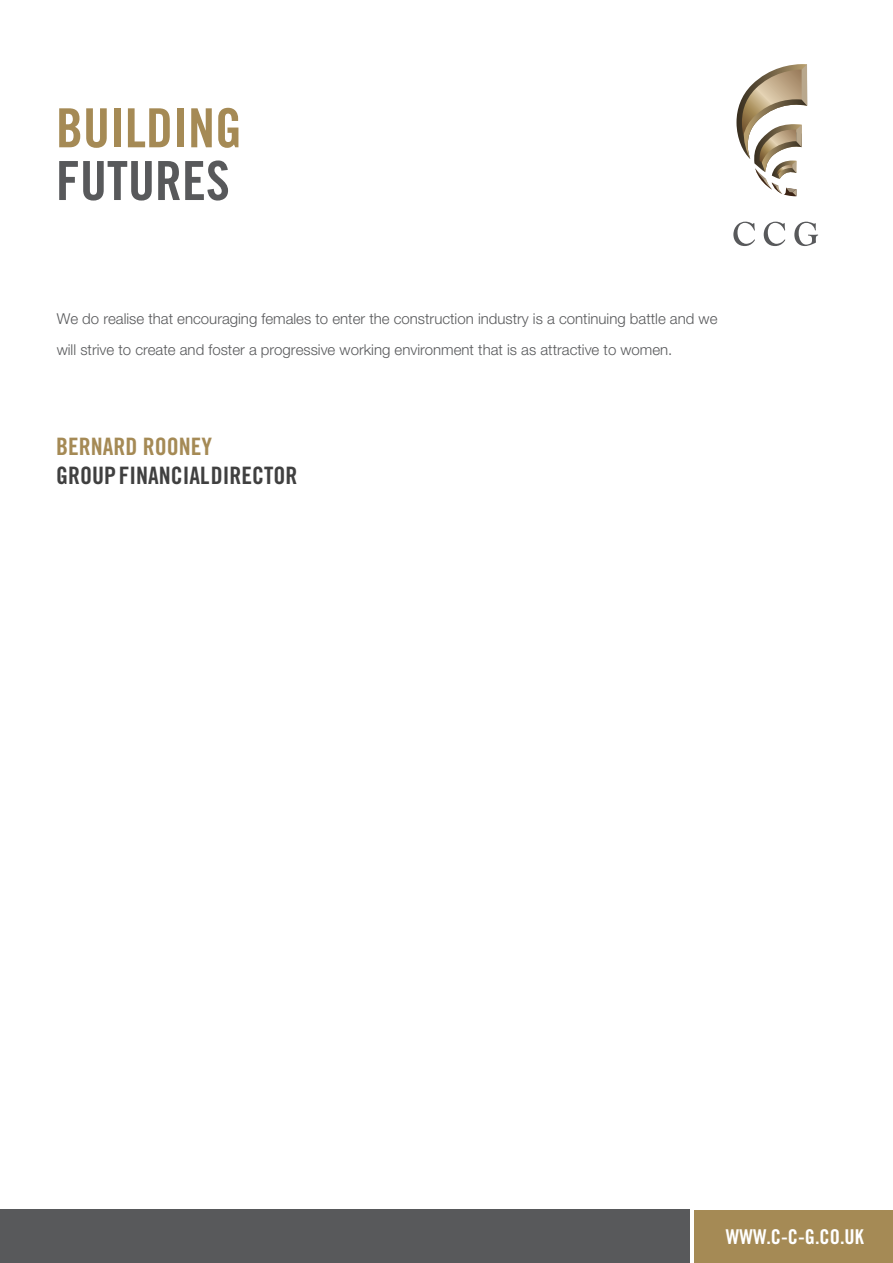
<style>
.page{position:relative;width:893px;height:1263px;background:#fff}
.page>*{position:absolute;margin:0;border:0;box-sizing:border-box;transform-origin:0 0}
.t1{font:54px "Trade Gothic LT Std Bd Cn 20";color:#a58a55}
.t2{font:54px "Trade Gothic LT Std Bd Cn 20";color:#58595b}
.t3{font:24px "Trade Gothic LT Std Bd Cn 20";color:#404040}
.t4{font:24px "Trade Gothic LT Std Bd Cn 20";color:#a58a55}
.t5{font:20.4px "Trade Gothic LT Std Bd Cn 20";color:#fff}
.t6{font:300 15px/30.5px "Helvetica Neue LT Std";color:#58595b}
</style>
<div class="page">
<div style="left:0;top:1210px;width:690px;height:53px;background:#58595b"></div>
<div style="left:694px;top:1210px;width:199px;height:53px;background:#a58a55"></div>
<svg style="left:733px;top:222px;width:22px;height:24px"></svg>
<svg style="left:794px;top:222px;width:24px;height:24px"></svg>
<svg style="left:764px;top:222px;width:21px;height:24px"></svg>
<svg style="left:736px;top:64px;width:71px;height:132px"></svg>
<h1 class="t1" style="left:56px;top:95px;width:188px">BUILDING</h1>
<h1 class="t2" style="left:56px;top:148px;width:175px">FUTURES</h1>
<p class="t6" style="left:57px;top:304px;width:662px">We do realise that encouraging females to enter the construction industry is a continuing battle and we will strive to create and foster a progressive working environment that is as attractive to women.</p>
<h2 class="t4" style="left:56px;top:432px;width:157px">BERNARD ROONEY</h2>
<h2 class="t3" style="left:56px;top:460px;width:243px">GROUP FINANCIAL DIRECTOR</h2>
<h3 class="t5" style="left:726px;top:1224px;width:139px">WWW.C-C-G.CO.UK</h3>
</div>
